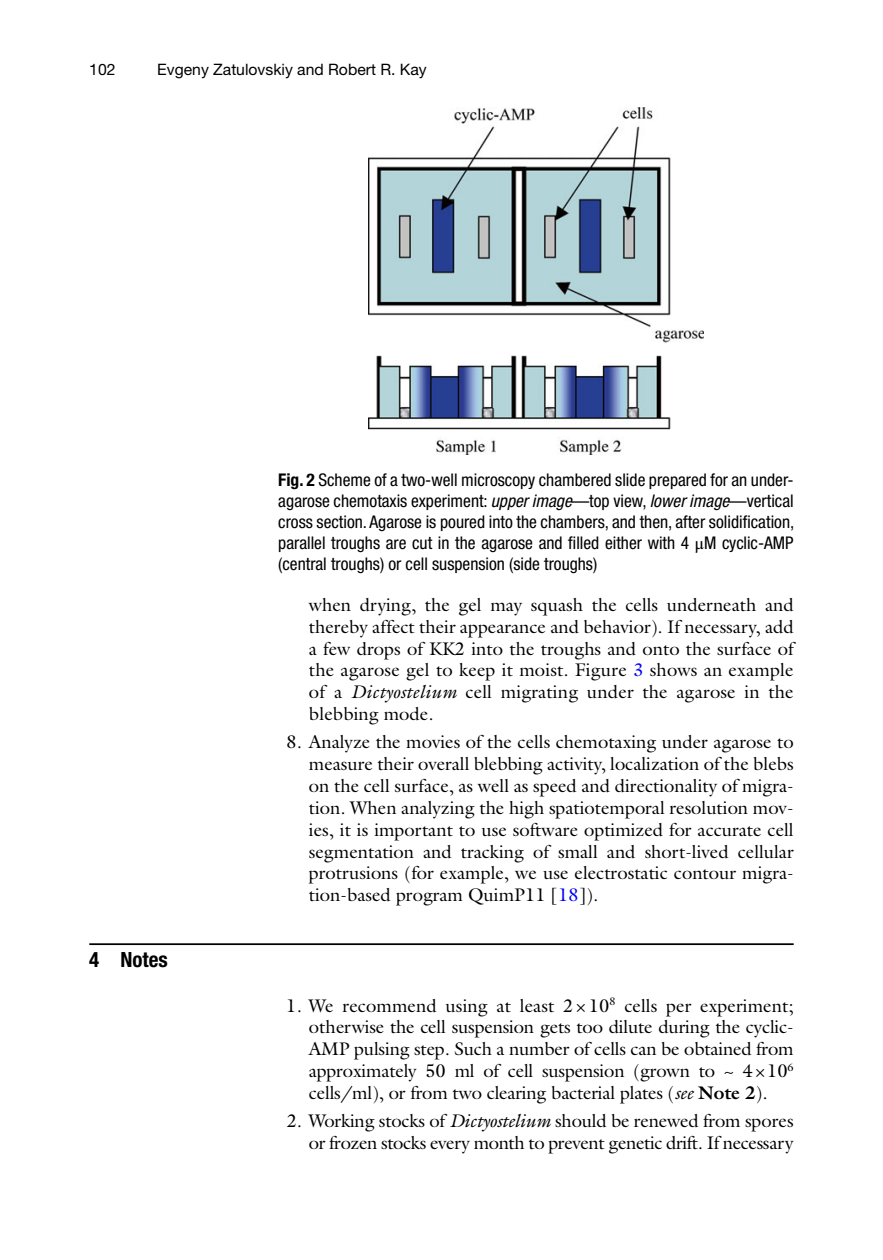
<style>
.page{position:relative;width:883px;height:1260px;background:#fff}
.page>*{position:absolute;margin:0;border:0;box-sizing:border-box;transform-origin:0 0}
.t1{font:700 condensed 21px "Xwpjvp Helvetica Neue";color:#000}
.t2{font:18.38px/21.9px "Txqqwm Galliard";letter-spacing:-.01em;color:#000;text-align:justify}
.t3{font:condensed 17.5px/21px "Lhvnmg Helvetica Neue";color:#000;text-align:justify}
.t4{font:15.75px "Spbnyw Helvetica Neue";color:#000}
.s1{font-family:"Xwpjvp Helvetica Neue";font-weight:700}
.s2{font-family:"Jdrpgw Helvetica Neue";font-style:italic}
.s3{font-family:"Tcgjgj STIX General";font-stretch:normal}
.s4{color:#0000fa}
.s5{font-family:"Bhnjnh Galliard";font-style:italic}
.s6{font-family:"Wdhdrr Galliard";font-weight:700}
</style>
<div class="page">
<hr style="left:89px;top:943px;width:705px;height:2px;background:#000">
<img style="left:368px;top:107px;width:336px;height:347px">
<p class="t4" style="left:89px;top:64px;width:28px">102</p>
<p class="t4" style="left:157px;top:64px;width:271px">Evgeny Zatulovskiy and Robert R. Kay</p>
<p class="t3" style="left:278px;top:471px;width:518px"><span class="s1">Fig. 2</span> Scheme of a two-well microscopy chambered slide prepared for an under&shy;agarose chemotaxis experiment: <span class="s2">upper image</span> —top view, <span class="s2">lower image</span> —vertical cross section. Agarose is poured into the chambers, and then, after solidification, parallel troughs are cut in the agarose and filled either with 4 <span class="s3">μ</span>M cyclic-AMP (central troughs) or cell suspension (side troughs)</p>
<p class="t2" style="left:309px;top:595px;width:486px">when drying, the gel may squash the cells underneath and thereby affect their appearance and behavior). If necessary, add a few drops of KK2 into the troughs and onto the surface of the agarose gel to keep it moist. Figure <span class="s4">3</span> shows an example of a <span class="s5">Dictyostelium</span> cell migrating under the agarose in the blebbing mode.</p>
<p class="t2" style="left:309px;top:733px;width:486px;text-indent:-22px">8. Analyze the movies of the cells chemotaxing under agarose to measure their overall blebbing activity, localization of the blebs on the cell surface, as well as speed and directionality of migra&shy;tion . When analyzing the high spatiotemporal resolution mov&shy;ies, it is important to use software optimized for accurate cell segmentation and tracking of small and short-lived cellular protrusions (for example, we use electrostatic contour migra&shy;tion-based program QuimP11 [ <span class="s4">18</span>]).</p>
<p class="t1" style="left:89px;top:952px;width:80px">4 Notes</p>
<p class="t2" style="left:309px;top:996px;width:486px;text-indent:-23px">1. We recommend using at least 2 × 10 <sup>8</sup> cells per experiment; otherwise the cell suspension gets too dilute during the cyclic-AMP pulsing step. Such a number of cells can be obtained from approximately 50 ml of cell suspension (grown to ~ 4 × 10 <sup>6 </sup>cells/ml), or from two clearing bacterial plates ( <span class="s5">see</span> <span class="s6">Note 2</span>).</p>
<p class="t2" style="left:287px;top:1112px;width:508px;text-align:right">2. Working stocks of <span class="s5">Dictyostelium</span> should be renewed from spores or frozen stocks every month to prevent genetic drift. If necessary</p>
</div>
